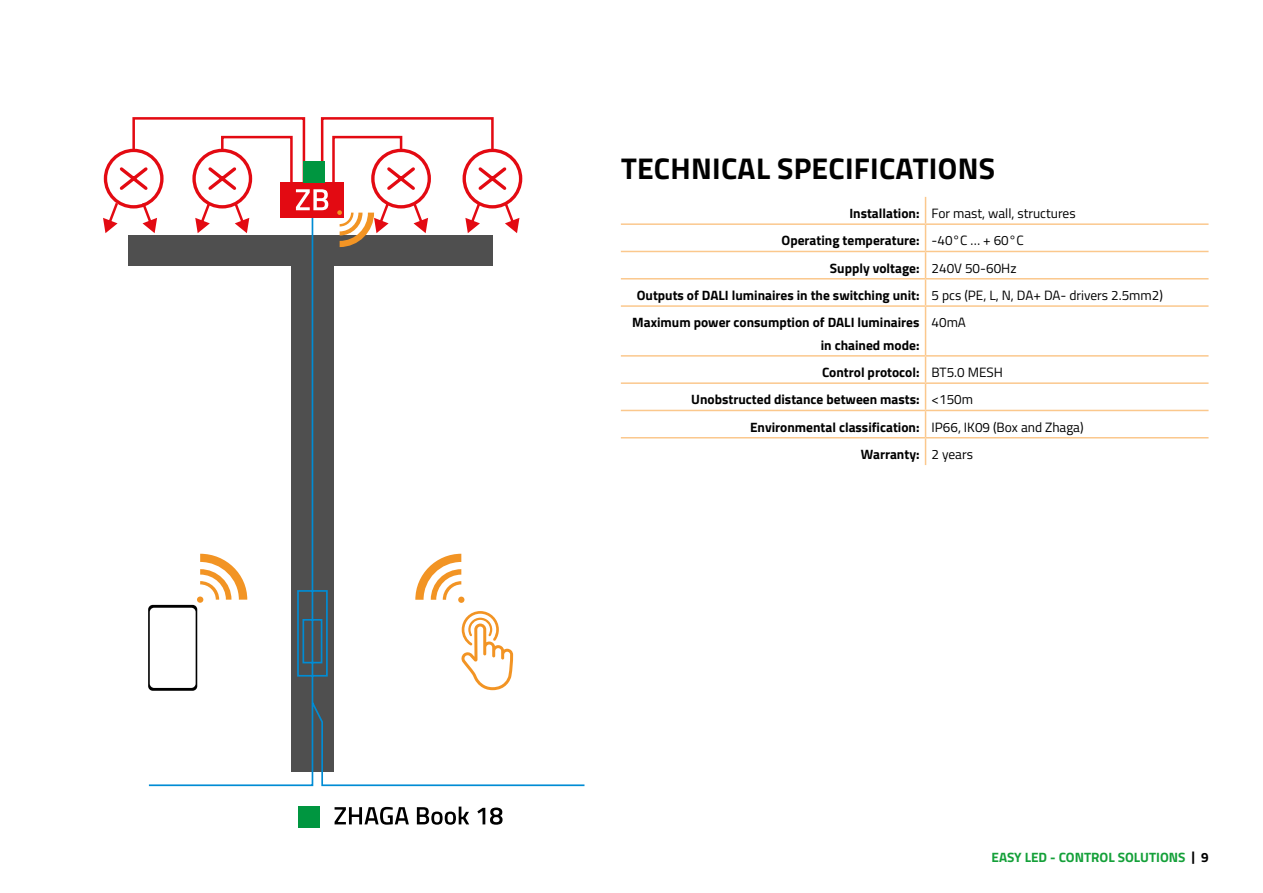
<style>
.page{position:relative;width:1263px;height:893px;background:#fff}
.page>*{position:absolute;margin:0;border:0;box-sizing:border-box;transform-origin:0 0}
.t1{font:700 30px "Titillium Web";letter-spacing:.01em;color:#000}
.t2{font:700 13.5px "Titillium Web";color:#000}
.t3{font:13.5px "Titillium Web";color:#000}
.t4{font:700 13.5px "Titillium Web";color:#14a039}
.s1{font-weight:700}
.s2{font-weight:400}
.s3{color:#000}
</style>
<div class="page">
<hr style="left:621px;top:223px;width:304px;height:2px;background:#fbc88d">
<hr style="left:925px;top:223px;width:283px;height:2px;background:#fbc88d">
<hr style="left:621px;top:251px;width:304px;height:1px;background:#fbc88d">
<hr style="left:925px;top:251px;width:283px;height:1px;background:#fbc88d">
<hr style="left:621px;top:278px;width:304px;height:2px;background:#fbc88d">
<hr style="left:925px;top:278px;width:283px;height:2px;background:#fbc88d">
<svg style="left:925px;top:197px;width:1px;height:108px"></svg>
<hr style="left:621px;top:305px;width:304px;height:2px;background:#fbc88d">
<hr style="left:925px;top:305px;width:283px;height:2px;background:#fbc88d">
<hr style="left:925px;top:307px;width:1px;height:48px;background:#fbc88d">
<hr style="left:621px;top:355px;width:304px;height:2px;background:#fbc88d">
<hr style="left:925px;top:355px;width:283px;height:2px;background:#fbc88d">
<hr style="left:621px;top:382px;width:304px;height:2px;background:#fbc88d">
<hr style="left:925px;top:382px;width:283px;height:2px;background:#fbc88d">
<hr style="left:621px;top:410px;width:304px;height:1px;background:#fbc88d">
<hr style="left:925px;top:410px;width:283px;height:1px;background:#fbc88d">
<hr style="left:621px;top:437px;width:304px;height:1px;background:#fbc88d">
<hr style="left:925px;top:437px;width:283px;height:1px;background:#fbc88d">
<svg style="left:925px;top:357px;width:1px;height:108px"></svg>
<div style="left:128px;top:235px;width:364px;height:31px;background:#4f4f4f"></div>
<svg style="left:148px;top:217px;width:437px;height:570px"></svg>
<svg style="left:461px;top:611px;width:52px;height:79px"></svg>
<svg style="left:148px;top:605px;width:49px;height:86px"></svg>
<div style="left:150px;top:608px;width:46px;height:80px;background:#fff;border-radius:4px"></div>
<svg style="left:200px;top:554px;width:47px;height:46px"></svg>
<div style="left:197px;top:596px;width:6px;height:7px;background:#f29424;border-radius:50%"></div>
<div style="left:298px;top:807px;width:21px;height:21px;background:#009640"></div>
<svg style="left:335px;top:807px;width:74px;height:18px"></svg>
<svg style="left:417px;top:807px;width:52px;height:18px"></svg>
<svg style="left:477px;top:807px;width:26px;height:18px"></svg>
<svg style="left:103px;top:117px;width:416px;height:130px"></svg>
<h1 class="t1" style="left:621px;top:145px;width:376px">TECHNICAL SPECIFICATIONS</h1>
<p class="t3" style="left:849px;top:204px;width:228px"><span class="s1">Installation:</span> For mast, wall, structures</p>
<p class="t2" style="left:781px;top:230px;width:244px">Operating temperature: <span class="s2">-40°C … + 60°C</span></p>
<p class="t2" style="left:830px;top:258px;width:188px">Supply voltage: <span class="s2">240V 50-60Hz</span></p>
<p class="t2" style="left:637px;top:285px;width:528px">Outputs of DALI luminaires in the switching unit: <span class="s2">5 pcs (PE, L, N, DA+ DA- drivers 2.5mm2)</span></p>
<p class="t2" style="left:632px;top:312px;width:289px">Maximum power consumption of DALI luminaires</p>
<p class="t2" style="left:821px;top:335px;width:100px">in chained mode:</p>
<p class="t3" style="left:931px;top:313px;width:36px">40mA</p>
<p class="t2" style="left:822px;top:362px;width:182px">Control protocol: <span class="s2">BT5.0 MESH</span></p>
<p class="t2" style="left:691px;top:389px;width:283px">Unobstructed distance between masts: <span class="s2">&lt;150m</span></p>
<p class="t2" style="left:750px;top:417px;width:335px">Environmental classification: <span class="s2">IP66, IK09 (Box and Zhaga)</span></p>
<p class="t2" style="left:861px;top:444px;width:114px">Warranty: <span class="s2">2 years</span></p>
<p class="t4" style="left:992px;top:847px;width:218px">EASY LED - CONTROL SOLUTIONS <span class="s3">| 9</span></p>
</div>
